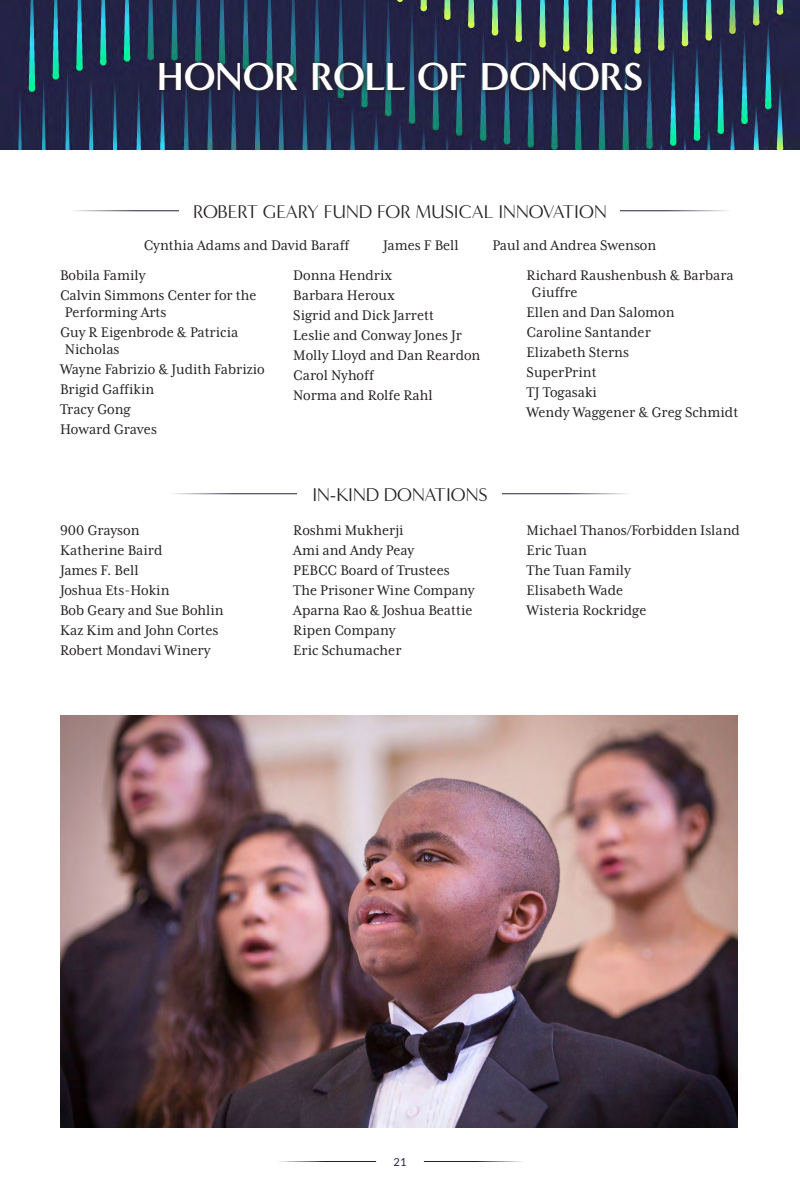
<style>
.page{position:relative;width:800px;height:1200px;background:#fff}
.page>*{position:absolute;margin:0;border:0;box-sizing:border-box;transform-origin:0 0}
.t1{font:700 40px "Minerva Modern";letter-spacing:-.025em;color:#fff}
.t2{font:19px "Minerva Modern";color:#231f20}
.t3{font:16px/20px "Mrs Eaves XL Serif Nar OT";color:#231f20}
.t4{font:11px "Lato";color:#242145}
.s1{font-family:"Minion Pro";font-weight:700;font-stretch:condensed;font-size:12px}
</style>
<div class="page">
<img style="left:0;top:0;width:800px;height:150px">
<div style="left:154px;top:58px;width:494px;height:39px;background:#231f20;opacity:.85"></div>
<hr style="left:530px;top:210px;width:201px;height:1px;background:#242145">
<hr style="left:69px;top:210px;width:201px;height:1px;background:#242145">
<div style="left:180px;top:200px;width:440px;height:22px;background:#fff"></div>
<hr style="left:430px;top:493px;width:201px;height:1px;background:#242145">
<hr style="left:169px;top:493px;width:201px;height:1px;background:#242145">
<div style="left:298px;top:483px;width:204px;height:22px;background:#fff"></div>
<img style="left:60px;top:715px;width:678px;height:412px">
<h1 class="t1" style="left:157px;top:53px;width:488px">HONOR ROLL OF DONORS</h1>
<p class="t2" style="left:193px;top:201px;width:415px">ROBERT GEARY FUND FOR MUSICAL INNOVATION</p>
<p class="t3" style="left:144px;top:235px;width:207px">Cynthia Adams and David Baraff</p>
<p class="t3" style="left:383px;top:235px;width:77px">James F Bell</p>
<p class="t3" style="left:493px;top:235px;width:165px">Paul and Andrea Swenson</p>
<p class="t3" style="left:60px;top:266px;width:198px">Bobila Family<br>Calvin Simmons Center for the</p>
<p class="t3" style="left:60px;top:303px;width:180px;text-indent:5px">Performing Arts<br>Guy R Eigenbrode &amp; Patricia</p>
<p class="t3" style="left:60px;top:339px;width:206px;text-indent:5px">Nicholas<br>Wayne Fabrizio &amp; Judith Fabrizio<br>Brigid Gaffikin<br>Tracy Gong<br>Howard Graves</p>
<p class="t3" style="left:293px;top:265px;width:189px">Donna Hendrix<br>Barbara Heroux<br>Sigrid and Dick Jarrett<br>Leslie and Conway Jones Jr<br>Molly Lloyd and Dan Reardon<br>Carol Nyhoff<br>Norma and Rolfe Rahl</p>
<p class="t3" style="left:532px;top:267px;width:203px;line-height:17px;text-indent:-5px">Richard Raushenbush &amp; Barbara<br>Giuffre</p>
<p class="t3" style="left:527px;top:302px;width:213px">Ellen and Dan Salomon<br>Caroline Santander<br>Elizabeth Sterns<br>SuperPrint<br>TJ Togasaki<br>Wendy Waggener &amp; Greg Schmidt</p>
<p class="t2" style="left:312px;top:484px;width:177px">IN-KIND DONATIONS</p>
<p class="t3" style="left:60px;top:520px;width:165px">900 Grayson<br>Katherine Baird<br>James F. Bell<br>Joshua Ets-Hokin<br>Bob Geary and Sue Bohlin<br>Kaz Kim and John Cortes<br>Robert Mondavi Winery</p>
<p class="t3" style="left:293px;top:520px;width:183px">Roshmi Mukherji<br>Ami and Andy Peay<br>PEBCC Board of Trustees<br>The Prisoner Wine Company<br>Aparna Rao &amp; Joshua Beattie<br>Ripen Company<br>Eric Schumacher</p>
<p class="t3" style="left:527px;top:520px;width:215px">Michael Thanos/Forbidden Island<br>Eric Tuan<br>The Tuan Family<br>Elisabeth Wade<br>Wisteria Rockridge</p>
<p class="t4" style="left:394px;top:1156px;width:14px">21<span class="s1">21</span></p>
</div>
